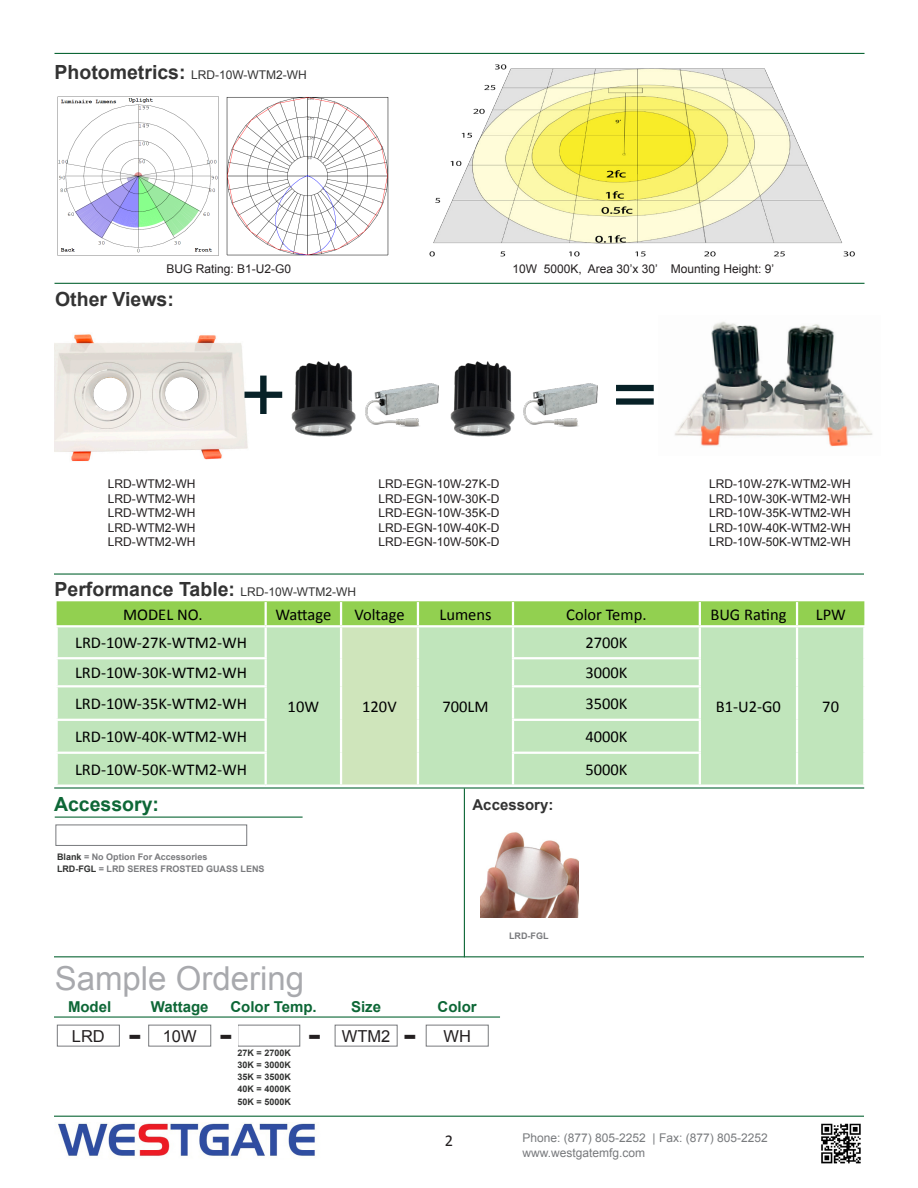
<style>
.page{position:relative;width:918px;height:1188px;background:#fff}
.page>*{position:absolute;margin:0;border:0;box-sizing:border-box;transform-origin:0 0}
.t1{font:64.5px "Handel Gothic";color:#072127}
.t2{font:33px "Arial";color:#a8a9ad}
.t3{font:700 28.5px "Verdana";color:#231f20}
.t4{font:700 19.5px "Arial";color:#333}
.t5{font:700 19.5px "Arial";color:#0d6736}
.t6{font:16.5px "Calibri";color:#000}
.t7{font:16.5px "Arial";color:#231f20}
.t8{font:16.5px "Calibri";color:#231f20}
.t9{font:700 15px "Arial";color:#0d6736}
.t10{font:700 15px "Arial";color:#333}
.t11{font:12px "Arial";color:#231f20}
.t12{font:12px "Arial";color:#787a7d}
.t13{font:12px "Arial";color:#333}
.t14{font:700 9px "Arial";color:#7a7b7e}
.t15{font:700 9px "Arial";color:#323332}
.s1{font-weight:700;font-size:19.5px}
.s2{font-weight:400;font-size:12px}
.s3{color:#323332}
</style>
<div class="page">
<hr style="left:55px;top:53px;width:810px;height:1px;background:#0d6736">
<hr style="left:55px;top:283px;width:810px;height:1px;background:#0d6736">
<img style="left:58px;top:1123px;width:257px;height:34px">
<img style="left:821px;top:1123px;width:40px;height:41px">
<img style="left:54px;top:334px;width:194px;height:128px">
<img style="left:291px;top:361px;width:64px;height:76px">
<img style="left:355px;top:383px;width:84px;height:44px">
<img style="left:450px;top:361px;width:64px;height:76px">
<img style="left:514px;top:383px;width:84px;height:44px">
<img style="left:675px;top:321px;width:198px;height:126px">
<hr style="left:54px;top:787px;width:810px;height:2px;background:#0d6736">
<hr style="left:54px;top:573px;width:810px;height:2px;background:#0d6736">
<div style="left:57px;top:601px;width:807px;height:24px;background:#92d050"></div>
<div style="left:58px;top:627px;width:805px;height:158px;background:#c0e5bb"></div>
<div style="left:341px;top:626px;width:77px;height:160px;background:#cfe5bb"></div>
<hr style="left:265px;top:602px;width:2px;height:23px;background:#fff">
<hr style="left:340px;top:602px;width:2px;height:23px;background:#fff">
<hr style="left:417px;top:602px;width:2px;height:23px;background:#fff">
<hr style="left:512px;top:602px;width:2px;height:23px;background:#fff">
<hr style="left:699px;top:602px;width:2px;height:23px;background:#fff">
<hr style="left:796px;top:602px;width:2px;height:23px;background:#fff">
<hr style="left:265px;top:627px;width:2px;height:30px;background:#fff">
<hr style="left:340px;top:627px;width:2px;height:31px;background:#fff">
<hr style="left:417px;top:627px;width:2px;height:31px;background:#fff">
<hr style="left:512px;top:627px;width:2px;height:30px;background:#fff">
<hr style="left:699px;top:627px;width:2px;height:30px;background:#fff">
<hr style="left:796px;top:627px;width:2px;height:31px;background:#fff">
<hr style="left:265px;top:659px;width:2px;height:26px;background:#fff">
<hr style="left:340px;top:658px;width:2px;height:28px;background:#fff">
<hr style="left:417px;top:658px;width:2px;height:28px;background:#fff">
<hr style="left:512px;top:659px;width:2px;height:26px;background:#fff">
<hr style="left:699px;top:659px;width:2px;height:26px;background:#fff">
<hr style="left:796px;top:658px;width:2px;height:28px;background:#fff">
<hr style="left:265px;top:687px;width:2px;height:32px;background:#fff">
<hr style="left:340px;top:686px;width:2px;height:34px;background:#fff">
<hr style="left:417px;top:686px;width:2px;height:34px;background:#fff">
<hr style="left:512px;top:687px;width:2px;height:32px;background:#fff">
<hr style="left:699px;top:687px;width:2px;height:32px;background:#fff">
<hr style="left:796px;top:686px;width:2px;height:34px;background:#fff">
<hr style="left:265px;top:721px;width:2px;height:31px;background:#fff">
<hr style="left:340px;top:720px;width:2px;height:33px;background:#fff">
<hr style="left:417px;top:720px;width:2px;height:33px;background:#fff">
<hr style="left:512px;top:721px;width:2px;height:31px;background:#fff">
<hr style="left:699px;top:721px;width:2px;height:31px;background:#fff">
<hr style="left:796px;top:720px;width:2px;height:33px;background:#fff">
<hr style="left:265px;top:754px;width:2px;height:31px;background:#fff">
<hr style="left:340px;top:753px;width:2px;height:32px;background:#fff">
<hr style="left:417px;top:753px;width:2px;height:32px;background:#fff">
<hr style="left:512px;top:754px;width:2px;height:31px;background:#fff">
<hr style="left:699px;top:754px;width:2px;height:31px;background:#fff">
<hr style="left:796px;top:753px;width:2px;height:32px;background:#fff">
<hr style="left:341px;top:625px;width:77px;height:2px;background:#fff">
<hr style="left:56px;top:657px;width:211px;height:2px;background:#fff">
<hr style="left:512px;top:657px;width:189px;height:2px;background:#fff">
<hr style="left:56px;top:685px;width:211px;height:2px;background:#fff">
<hr style="left:512px;top:685px;width:189px;height:2px;background:#fff">
<hr style="left:56px;top:719px;width:211px;height:2px;background:#fff">
<hr style="left:512px;top:719px;width:189px;height:2px;background:#fff">
<hr style="left:56px;top:752px;width:211px;height:2px;background:#fff">
<hr style="left:512px;top:752px;width:189px;height:2px;background:#fff">
<hr style="left:341px;top:785px;width:77px;height:2px;background:#fff">
<img style="left:57px;top:96px;width:162px;height:160px">
<img style="left:226px;top:97px;width:163px;height:159px">
<img style="left:429px;top:64px;width:426px;height:193px">
<hr style="left:54px;top:956px;width:810px;height:1px;background:#0d6736">
<hr style="left:54px;top:1116px;width:810px;height:1px;background:#0d6736">
<div style="left:57px;top:1025px;width:63px;height:22px;border:1px solid #787a7d"></div>
<div style="left:335px;top:1025px;width:63px;height:22px;border:1px solid #787a7d"></div>
<div style="left:426px;top:1025px;width:63px;height:22px;border:1px solid #787a7d"></div>
<hr style="left:54px;top:1016px;width:446px;height:2px;background:#0d6736">
<div style="left:237px;top:1025px;width:63px;height:22px;background:#fff;border:1px solid #787a7d"></div>
<div style="left:148px;top:1025px;width:63px;height:22px;border:1px solid #787a7d"></div>
<hr style="left:464px;top:788px;width:1px;height:169px;background:#0d6736">
<hr style="left:55px;top:817px;width:248px;height:1px;background:#0d6736">
<div style="left:56px;top:825px;width:191px;height:21px;background:#fff;border:1px solid #787a7d"></div>
<img style="left:481px;top:832px;width:97px;height:86px">
<p class="t13" style="left:55px;top:67px;width:254px"><span class="s1">Photometrics:</span> LRD-10W-WTM2-WH</p>
<p class="t11" style="left:167px;top:261px;width:126px">BUG Rating: B1-U2-G0</p>
<p class="t11" style="left:512px;top:261px;width:263px">10W 5000K, Area 30’x 30’ Mounting Height: 9’</p>
<p class="t4" style="left:55px;top:286px;width:120px">Other Views:</p>
<p class="t11" style="left:108px;top:476px;width:89px">LRD-WTM2-WH</p>
<p class="t11" style="left:108px;top:491px;width:89px">LRD-WTM2-WH</p>
<p class="t11" style="left:108px;top:505px;width:89px">LRD-WTM2-WH</p>
<p class="t11" style="left:108px;top:520px;width:89px">LRD-WTM2-WH</p>
<p class="t11" style="left:108px;top:534px;width:89px">LRD-WTM2-WH</p>
<p class="t1" style="left:237px;top:361px;width:55px">+</p>
<p class="t1" style="left:608px;top:361px;width:55px">=</p>
<p class="t11" style="left:378px;top:476px;width:122px">LRD-EGN-10W-27K-D</p>
<p class="t11" style="left:378px;top:491px;width:122px">LRD-EGN-10W-30K-D</p>
<p class="t11" style="left:378px;top:505px;width:122px">LRD-EGN-10W-35K-D</p>
<p class="t11" style="left:378px;top:520px;width:122px">LRD-EGN-10W-40K-D</p>
<p class="t11" style="left:378px;top:534px;width:122px">LRD-EGN-10W-50K-D</p>
<p class="t11" style="left:709px;top:476px;width:143px">LRD-10W-27K-WTM2-WH</p>
<p class="t11" style="left:709px;top:491px;width:143px">LRD-10W-30K-WTM2-WH</p>
<p class="t11" style="left:709px;top:505px;width:143px">LRD-10W-35K-WTM2-WH</p>
<p class="t11" style="left:709px;top:520px;width:143px">LRD-10W-40K-WTM2-WH</p>
<p class="t11" style="left:709px;top:534px;width:143px">LRD-10W-50K-WTM2-WH</p>
<p class="t4" style="left:55px;top:577px;width:303px">Performance Table: <span class="s2">LRD-10W-WTM2-WH</span></p>
<p class="t6" style="left:123px;top:604px;width:81px">MODEL NO.</p>
<p class="t6" style="left:275px;top:604px;width:57px">Wattage</p>
<p class="t6" style="left:354px;top:604px;width:52px">Voltage</p>
<p class="t6" style="left:439px;top:604px;width:54px">Lumens</p>
<p class="t6" style="left:566px;top:604px;width:82px">Color Temp.</p>
<p class="t6" style="left:710px;top:604px;width:78px">BUG Rating</p>
<p class="t6" style="left:816px;top:604px;width:32px">LPW</p>
<p class="t6" style="left:75px;top:633px;width:174px">LRD-10W-27K-WTM2-WH</p>
<p class="t6" style="left:585px;top:633px;width:44px">2700K</p>
<p class="t6" style="left:75px;top:663px;width:174px">LRD-10W-30K-WTM2-WH</p>
<p class="t6" style="left:585px;top:663px;width:44px">3000K</p>
<p class="t6" style="left:75px;top:694px;width:174px">LRD-10W-35K-WTM2-WH</p>
<p class="t6" style="left:585px;top:694px;width:44px">3500K</p>
<p class="t6" style="left:75px;top:727px;width:174px">LRD-10W-40K-WTM2-WH</p>
<p class="t6" style="left:585px;top:727px;width:44px">4000K</p>
<p class="t6" style="left:75px;top:760px;width:174px">LRD-10W-50K-WTM2-WH</p>
<p class="t6" style="left:585px;top:760px;width:44px">5000K</p>
<p class="t6" style="left:288px;top:696px;width:33px">10W</p>
<p class="t6" style="left:362px;top:696px;width:36px">120V</p>
<p class="t6" style="left:442px;top:696px;width:48px">700LM</p>
<p class="t5" style="left:54px;top:792px;width:107px">Accessory:</p>
<p class="t14" style="left:57px;top:851px;width:152px"><span class="s3">Blank</span> = No Option For Accessories</p>
<p class="t14" style="left:57px;top:863px;width:209px"><span class="s3">LRD-FGL</span> = LRD SERES FROSTED GUASS LENS</p>
<p class="t10" style="left:472px;top:795px;width:82px">Accessory:</p>
<p class="t14" style="left:509px;top:930px;width:41px">LRD-FGL</p>
<p class="t2" style="left:55px;top:957px;width:251px">Sample Ordering</p>
<p class="t3" style="left:128px;top:1017px;width:15px">-</p>
<p class="t9" style="left:151px;top:997px;width:59px">Wattage</p>
<p class="t9" style="left:230px;top:997px;width:88px">Color Temp.</p>
<p class="t15" style="left:238px;top:1047px;width:55px">27K = 2700K</p>
<p class="t15" style="left:238px;top:1059px;width:55px">30K = 3000K</p>
<p class="t15" style="left:238px;top:1071px;width:55px">35K = 3500K</p>
<p class="t15" style="left:238px;top:1083px;width:55px">40K = 4000K</p>
<p class="t15" style="left:238px;top:1096px;width:55px">50K = 5000K</p>
<p class="t9" style="left:351px;top:997px;width:32px">Size</p>
<p class="t9" style="left:438px;top:997px;width:41px">Color</p>
<p class="t9" style="left:68px;top:997px;width:45px">Model</p>
<p class="t7" style="left:72px;top:1025px;width:34px">LRD</p>
<p class="t7" style="left:342px;top:1025px;width:50px">WTM2</p>
<p class="t7" style="left:443px;top:1025px;width:29px">WH</p>
<p class="t7" style="left:163px;top:1025px;width:35px">10W</p>
<p class="t3" style="left:219px;top:1017px;width:15px">-</p>
<p class="t3" style="left:308px;top:1017px;width:15px">-</p>
<p class="t3" style="left:403px;top:1017px;width:15px">-</p>
<p class="t6" style="left:716px;top:696px;width:67px">B1-U2-G0</p>
<p class="t6" style="left:822px;top:696px;width:18px">70</p>
<p class="t8" style="left:445px;top:1131px;width:10px">2</p>
<p class="t12" style="left:522px;top:1130px;width:247px">Phone: (877) 805-2252 | Fax: (877) 805-2252</p>
<p class="t12" style="left:522px;top:1145px;width:124px">www.westgatemfg.com</p>
</div>
